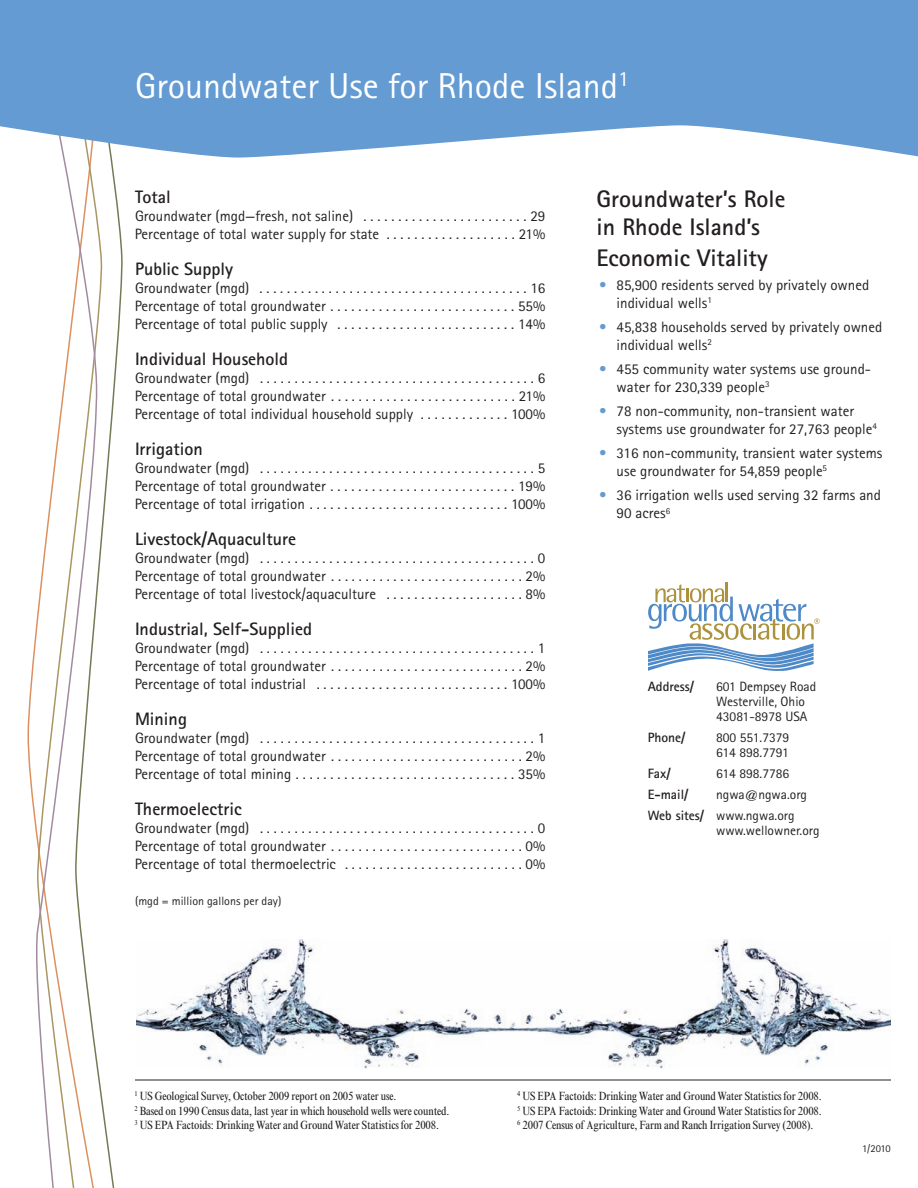
<style>
.page{position:relative;width:918px;height:1188px;background:#fff}
.page>*{position:absolute;margin:0;border:0;box-sizing:border-box;transform-origin:0 0}
.t1{font:36px "Rotis Sans Serif";color:#fff}
.t2{font:700 24px/28.8px "Rotis Sans Serif";color:#231f20}
.t3{font:700 18px "Rotis Sans Serif";color:#231f20}
.t4{font:15px/18px "Rotis Sans Serif";color:#231f20}
.t5{font:13.5px/15px "Rotis Sans Serif";color:#231f20}
.t6{font:700 13.5px "Rotis Sans Serif";color:#231f20}
.t7{font:condensed 12px/14.4px "Times New Roman MT Std";letter-spacing:-.01em;color:#231f20}
.t8{font:12px "Rotis Sans Serif";color:#231f20}
.t9{font:10.5px "Rotis Sans Serif";color:#231f20}
.s1{color:#649bd2}
.s2{font-weight:700}
</style>
<div class="page">
<svg style="left:100px;top:158px;width:23px;height:1030px"></svg>
<svg style="left:27px;top:158px;width:73px;height:1030px"></svg>
<svg style="left:0;top:0;width:918px;height:158px;background:#74a5d6"></svg>
<svg style="left:648px;top:583px;width:172px;height:88px"></svg>
<hr style="left:135px;top:1080px;width:756px;height:1px;background:#231f20">
<img style="left:136px;top:940px;width:374px;height:128px">
<img style="left:510px;top:940px;width:381px;height:128px">
<h1 class="t1" style="left:135px;top:73px;width:495px">Groundwater Use for Rhode Island<sup>1</sup></h1>
<p class="t3" style="left:135px;top:190px;width:37px">Total</p>
<p class="t4" style="left:135px;top:208px;width:412px">Groundwater (mgd—fresh, not saline) . . . . . . . . . . . . . . . . . . . . . . . . 29<br>Percentage of total water supply for state . . . . . . . . . . . . . . . . . . . 21%</p>
<p class="t3" style="left:135px;top:262px;width:100px">Public Supply</p>
<p class="t4" style="left:135px;top:280px;width:412px;text-align:justify">Groundwater(mgd) .......................................16<br>Percentageoftotalgroundwater...........................55% Percentageoftotalpublicsupply ..........................14%</p>
<p class="t3" style="left:135px;top:352px;width:155px">Individual Household</p>
<p class="t4" style="left:135px;top:370px;width:412px;text-align:justify">Groundwater(mgd) ........................................6<br>Percentageoftotalgroundwater...........................21% Percentage of total individual household supply . . . . . . . . . . . . . 100%</p>
<p class="t3" style="left:135px;top:442px;width:69px">Irrigation</p>
<p class="t4" style="left:135px;top:460px;width:412px;text-align:justify">Groundwater(mgd) ........................................5<br>Percentageoftotalgroundwater...........................19% Percentageoftotalirrigation.............................100%</p>
<p class="t3" style="left:135px;top:532px;width:163px">Livestock/Aquaculture</p>
<p class="t4" style="left:135px;top:550px;width:412px;text-align:justify">Groundwater(mgd) ........................................0<br>Percentageoftotalgroundwater............................2% Percentage of total livestock/aquaculture . . . . . . . . . . . . . . . . . . . . 8%</p>
<p class="t3" style="left:135px;top:622px;width:179px">Industrial, Self-Supplied</p>
<p class="t4" style="left:135px;top:640px;width:412px;text-align:justify">Groundwater(mgd) ........................................1<br>Percentageoftotalgroundwater............................2% Percentageoftotalindustrial ............................100%</p>
<p class="t3" style="left:135px;top:712px;width:54px">Mining</p>
<p class="t4" style="left:135px;top:730px;width:412px;text-align:justify">Groundwater(mgd) ........................................1<br>Percentageoftotalgroundwater............................2% Percentageoftotalmining................................35%</p>
<p class="t3" style="left:135px;top:802px;width:108px">Thermoelectric</p>
<p class="t4" style="left:135px;top:820px;width:412px;text-align:justify">Groundwater(mgd) ........................................0<br>Percentageoftotalgroundwater............................0% Percentageoftotalthermoelectric ..........................0%</p>
<p class="t8" style="left:135px;top:896px;width:148px">(mgd = million gallons per day)</p>
<h2 class="t2" style="left:597px;top:187px;width:190px">Groundwater’s Role in Rhode Island’s</h2>
<h2 class="t2" style="left:597px;top:246px;width:173px">Economic Vitality</h2>
<p class="t4" style="left:617px;top:278px;width:254px;text-indent:-17px"><span class="s1">•</span> 85,900 residents served by privately owned individual wells<sup>1</sup></p>
<p class="t4" style="left:617px;top:320px;width:267px;text-indent:-17px"><span class="s1">•</span> 45,838 households served by privately owned individual wells<sup>2</sup></p>
<p class="t4" style="left:617px;top:362px;width:256px;text-indent:-17px"><span class="s1">•</span> 455 community water systems use ground&shy;water for 230,339 people<sup>3</sup></p>
<p class="t4" style="left:617px;top:404px;width:262px;text-indent:-17px"><span class="s1">•</span> 78 non-community, non-transient water systems use groundwater for 27,763 people<sup>4</sup></p>
<p class="t4" style="left:617px;top:446px;width:267px;text-indent:-17px"><span class="s1">•</span> 316 non-community, transient water systems use groundwater for 54,859 people<sup>5</sup></p>
<p class="t4" style="left:617px;top:488px;width:266px;text-indent:-17px"><span class="s1">•</span> 36 irrigation wells used serving 32 farms and<br>90 acres<sup>6</sup></p>
<p class="t6" style="left:648px;top:682px;width:48px">Address/</p>
<p class="t5" style="left:716px;top:680px;width:102px">601 Dempsey Road<br>Westerville, Ohio<br>43081-8978 USA</p>
<p class="t6" style="left:648px;top:733px;width:39px">Phone/</p>
<p class="t5" style="left:716px;top:731px;width:75px">800 551.7379<br>614 898.7791</p>
<p class="t6" style="left:648px;top:769px;width:25px">Fax/</p>
<p class="t5" style="left:716px;top:767px;width:75px">614 898.7786</p>
<p class="t6" style="left:648px;top:790px;width:42px">E-mail/</p>
<p class="t5" style="left:648px;top:785px;width:161px;line-height:21px;text-indent:68px">ngwa@ngwa.org<br><span class="s2">Web sites/</span> www.ngwa.org</p>
<p class="t5" style="left:716px;top:824px;width:105px">www.wellowner.org</p>
<p class="t7" style="left:134px;top:1090px;width:317px"><sup>1</sup> US Geological Survey, October 2009 report on 2005 water use.<br><sup>2</sup> Based on 1990 Census data, last year in which household wells were counted.<br><sup>3</sup> US EPA Factoids: DrinkingWater and GroundWater Statistics for 2008.</p>
<p class="t7" style="left:517px;top:1090px;width:306px;text-align:justify"><sup>4</sup> US EPA Factoids: DrinkingWater and GroundWater Statistics for 2008.<br><sup>5</sup> US EPA Factoids: DrinkingWater and GroundWater Statistics for 2008.<br><sup>6</sup> 2007 Census of Agriculture, Farm and Ranch Irrigation Survey (2008).</p>
<p class="t9" style="left:862px;top:1145px;width:30px">1/2010</p>
</div>
